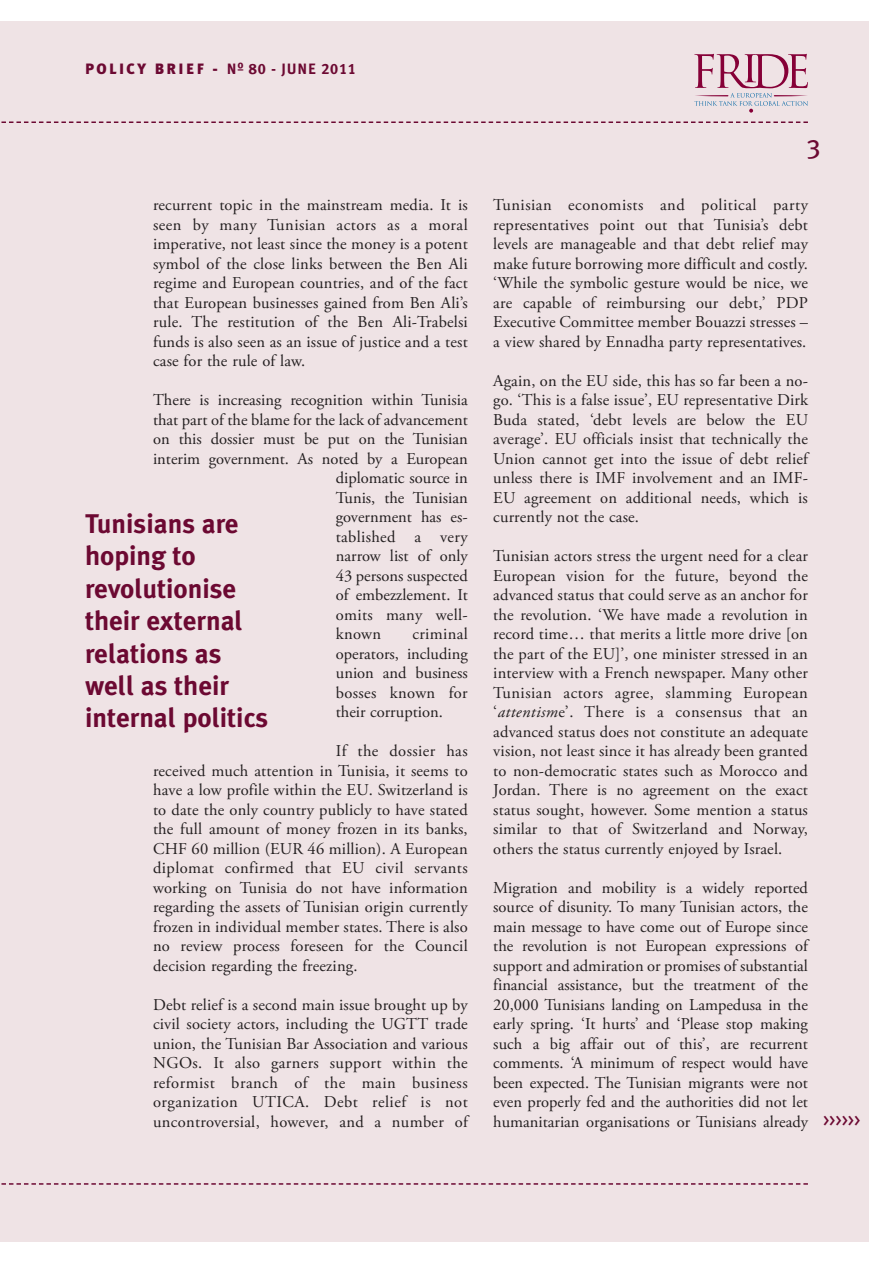
<style>
.page{position:relative;width:893px;height:1263px;background:#fff}
.page>*{position:absolute;margin:0;border:0;box-sizing:border-box;transform-origin:0 0}
.t1{font:700 27px/32.4px "Meta Plus";color:#6c0932}
.t2{font:27px "Meta Plus Book Caps";color:#6c0932}
.t3{font:16.5px/19.5px "Adobe Garamond Pro";color:#231f20;text-align:justify}
.t4{font:16.5px "Adobe Garamond Pro";letter-spacing:.02em;color:#231f20}
.t5{font:15px "Meta Plus Bold Caps";letter-spacing:.055em;color:#6c0932}
.s1{font-family:"Meta Plus";font-weight:900}
.s2{font-style:italic}
.s3{font-family:"Meta Plus Book Caps";font-size:18px;color:#6c0932}
</style>
<div class="page">
<div style="left:0;top:22px;width:869px;height:1220px;background:#efe3e5"></div>
<svg style="left:1px;top:121px;width:807px;height:2px"></svg>
<svg style="left:1px;top:1183px;width:807px;height:2px"></svg>
<svg style="left:694px;top:54px;width:114px;height:58px"></svg>
<p class="t5" style="left:85px;top:60px;width:272px"><span class="s1">POLICY BRIEF -</span> Nº 80 - JUNE 2011</p>
<p class="t3" style="left:153px;top:196px;width:316px">recurrent topic in the mainstream media. It is seen by many Tunisian actors as a moral imperative, not least since the money is a potent symbol of the close links between the Ben Ali regime and European countries, and of the fact that European businesses gained from Ben Ali’s rule. The restitution of the Ben Ali-Trabelsi funds is also seen as an issue of justice and a test case for the rule of law.</p>
<p class="t3" style="left:153px;top:391px;width:316px">There is increasing recognition within Tunisia</p>
<p class="t3" style="left:153px;top:411px;width:316px">that part of the blame for the lack of advancement</p>
<p class="t3" style="left:153px;top:430px;width:316px">on this dossier must be put on the Tunisian</p>
<p class="t3" style="left:153px;top:450px;width:316px">interim government. As noted by a European</p>
<p class="t3" style="left:336px;top:469px;width:133px">diplomatic source in</p>
<p class="t3" style="left:336px;top:489px;width:133px">Tunis, the Tunisian</p>
<p class="t3" style="left:336px;top:508px;width:133px">government has es-</p>
<p class="t4" style="left:336px;top:530px;width:133px">tablished a very</p>
<p class="t3" style="left:336px;top:547px;width:133px">narrow list of only</p>
<p class="t3" style="left:336px;top:567px;width:133px">43 persons suspected</p>
<p class="t3" style="left:336px;top:586px;width:133px">of embezzlement. It</p>
<p class="t4" style="left:336px;top:608px;width:133px">omits many well-</p>
<p class="t3" style="left:336px;top:625px;width:47px">known</p>
<h1 class="t1" style="left:85px;top:507px;width:185px">Tunisians are hoping to revolutionise their external relations as well as their internal politics</h1>
<p class="t3" style="left:336px;top:625px;width:133px;text-indent:77px">criminal operators, including union and business bosses known for their corruption.</p>
<p class="t3" style="left:153px;top:742px;width:316px;text-indent:183px">If the dossier has received much attention in Tunisia, it seems to have a low profile within the EU. Switzerland is to date the only country publicly to have stated the full amount of money frozen in its banks, CHF 60 million (EUR 46 million). A European diplomat confirmed that EU civil servants working on Tunisia do not have information regarding the assets of Tunisian origin currently frozen in individual member states. There is also no review process foreseen for the Council decision regarding the freezing.</p>
<p class="t3" style="left:153px;top:996px;width:316px">Debt relief is a second main issue brought up by civil society actors, including the UGTT trade union, the Tunisian Bar Association and various NGOs. It also garners support within the reformist branch of the main business organization UTICA. Debt relief is not uncontroversial, however, and a number of</p>
<h1 class="t2" style="left:806px;top:133px;width:16px">3</h1>
<p class="t3" style="left:493px;top:196px;width:316px">Tunisian economists and political party representatives point out that Tunisia’s debt levels are manageable and that debt relief may make future borrowing more difficult and costly. ‘While the symbolic gesture would be nice, we are capable of reimbursing our debt,’ PDP Executive Committee member Bouazzi stresses – a view shared by Ennadha party representatives.</p>
<p class="t3" style="left:493px;top:372px;width:316px">Again, on the EU side, this has so far been a no&shy;go. ‘This is a false issue’, EU representative Dirk Buda stated, ‘debt levels are below the EU average’. EU officials insist that technically the Union cannot get into the issue of debt relief unless there is IMF involvement and an IMF-EU agreement on additional needs, which is currently not the case.</p>
<p class="t3" style="left:493px;top:547px;width:316px">Tunisian actors stress the urgent need for a clear European vision for the future, beyond the advanced status that could serve as an anchor for the revolution. ‘We have made a revolution in record time… that merits a little more drive [on the part of the EU]’, one minister stressed in an interview with a French newspaper. Many other Tunisian actors agree, slamming European ‘<span class="s2">attentism</span>e’. There is a consensus that an advanced status does not constitute an adequate vision, not least since it has already been granted to non-democratic states such as Morocco and Jordan. There is no agreement on the exact status sought, however. Some mention a status similar to that of Switzerland and Norway, others the status currently enjoyed by Israel.</p>
<p class="t3" style="left:493px;top:879px;width:368px;text-align:left">Migration and mobility is a widely reported<br>source of disunity. To many Tunisian actors, the<br>main message to have come out of Europe since<br>the revolution is not European expressions of support and admiration or promises of substantial financial assistance, but the treatment of the<br>20,000 Tunisians landing on Lampedusa in the<br>early spring. ‘It hurts’ and ‘Please stop making<br>such a big affair out of this’, are recurrent comments. ‘A minimum of respect would have<br>been expected. The Tunisian migrants were not<br>even properly fed and the authorities did not let humanitarian organisations or Tunisians already <span class="s3">&gt;&gt;&gt;&gt;&gt;&gt;</span></p>
</div>
